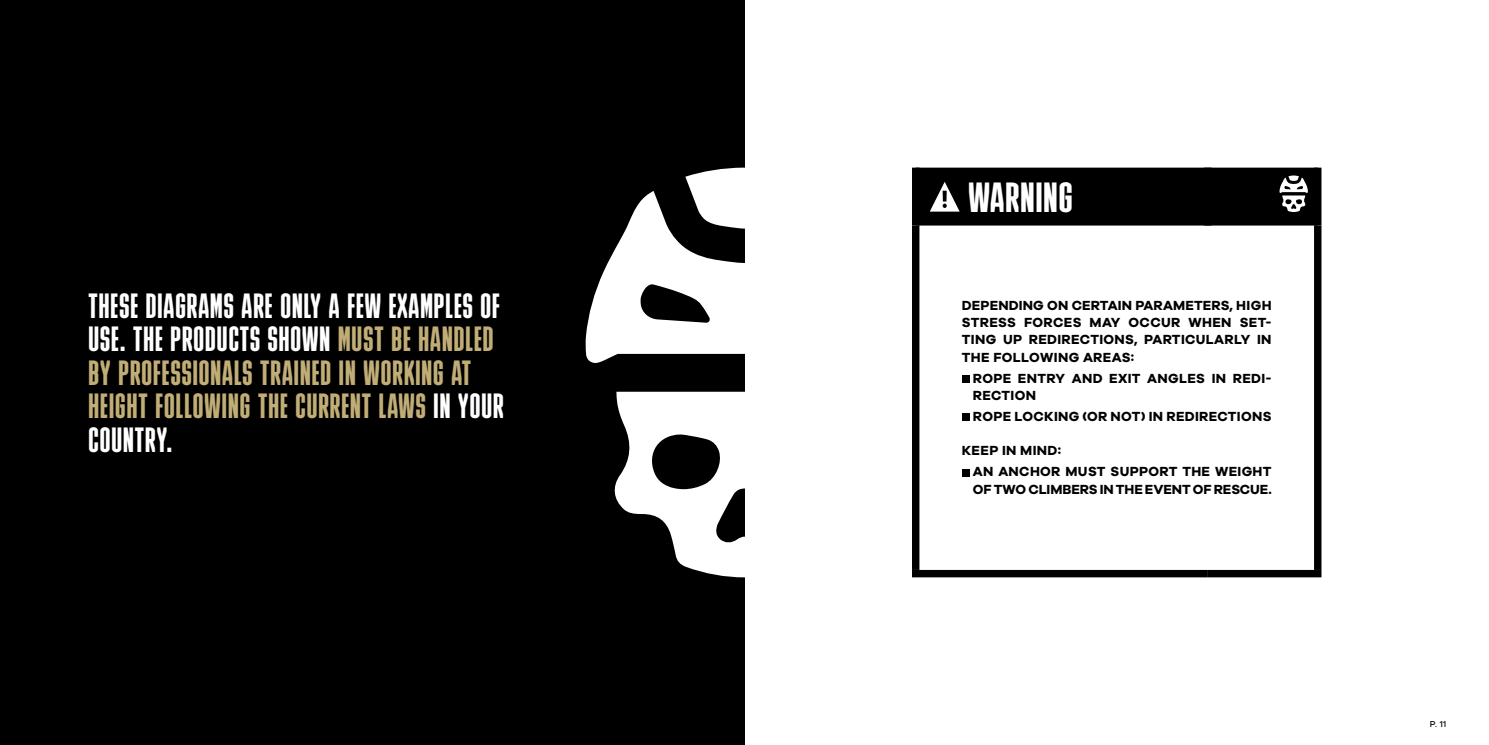
<style>
.page{position:relative;width:1489px;height:745px;background:#fff}
.page>*{position:absolute;margin:0;border:0;box-sizing:border-box;transform-origin:0 0}
.t1{font:42.12px "Bulevar";letter-spacing:.025em;color:#fff;scale:1.1 1}
.t2{font:35px/33.5px "Bulevar";letter-spacing:.03em;color:#c1ad76}
.t3{font:700 13.62px/17.4px "Galano Grotesque";letter-spacing:.025em;color:#000}
.t4{font:700 13.62px "Galano Grotesque";letter-spacing:-.005em;color:#000}
.t5{font:500 8.75px "Galano Grotesque";color:#000}
.s1{color:#fff}
</style>
<div class="page">
<div style="left:0;top:0;width:744px;height:744px;background:#000"></div>
<svg style="left:614px;top:391px;width:131px;height:186px;fill:#fff"></svg>
<svg style="left:685px;top:167px;width:60px;height:24px"></svg>
<svg style="left:585px;top:191px;width:160px;height:172px;fill:#fff"></svg>
<div style="left:912px;top:167px;width:7px;height:58px;background:#000"></div>
<div style="left:1313px;top:167px;width:8px;height:58px;background:#000"></div>
<div style="left:912px;top:225px;width:7px;height:344px;background:#000"></div>
<svg style="left:1313px;top:225px;width:8px;height:344px;background:#212121"></svg>
<div style="left:912px;top:569px;width:295px;height:8px;background:#000"></div>
<div style="left:1207px;top:569px;width:114px;height:8px;background:#000"></div>
<div style="left:915px;top:167px;width:402px;height:58px;background:#000"></div>
<div style="left:961px;top:375px;width:8px;height:7px;background:#000"></div>
<div style="left:961px;top:413px;width:8px;height:7px;background:#000"></div>
<div style="left:961px;top:468px;width:8px;height:8px;background:#000"></div>
<h2 class="t2" style="left:89px;top:289px;width:416px"><span class="s1">THESE DIAGRAMS ARE ONLY A FEW EXAMPLES OF USE. THE PRODUCTS SHOWN</span> MUST BE HANDLED BY PROFESSIONALS TRAINED IN WORKING AT HEIGHT FOLLOWING THE CURRENT LAWS <span class="s1">IN YOUR COUNTRY.</span></h2>
<h1 class="t1" style="left:968px;top:173px;width:96px">WARNING</h1>
<p class="t3" style="left:961px;top:296px;width:311px;text-align:justify">DEPENDING ON CERTAIN PARAMETERS, HIGH STRESS FORCES MAY OCCUR WHEN SET-TING UP REDIRECTIONS, PARTICULARLY IN THE FOLLOWING AREAS:</p>
<p class="t3" style="left:972px;top:368px;width:300px">ROPE ENTRY AND EXIT ANGLES IN REDI-<br>RECTION</p>
<p class="t3" style="left:972px;top:407px;width:300px">ROPE LOCKING (OR NOT) IN REDIRECTIONS</p>
<p class="t3" style="left:972px;top:439px;width:300px;line-height:20.9px;text-indent:-11px">KEEP IN MIND:<br>AN ANCHOR MUST SUPPORT THE WEIGHT</p>
<p class="t4" style="left:972px;top:480px;width:300px">OF TWO CLIMBERS IN THE EVENT OF RESCUE.</p>
<p class="t5" style="left:1429px;top:718px;width:18px">P. 11</p>
</div>
